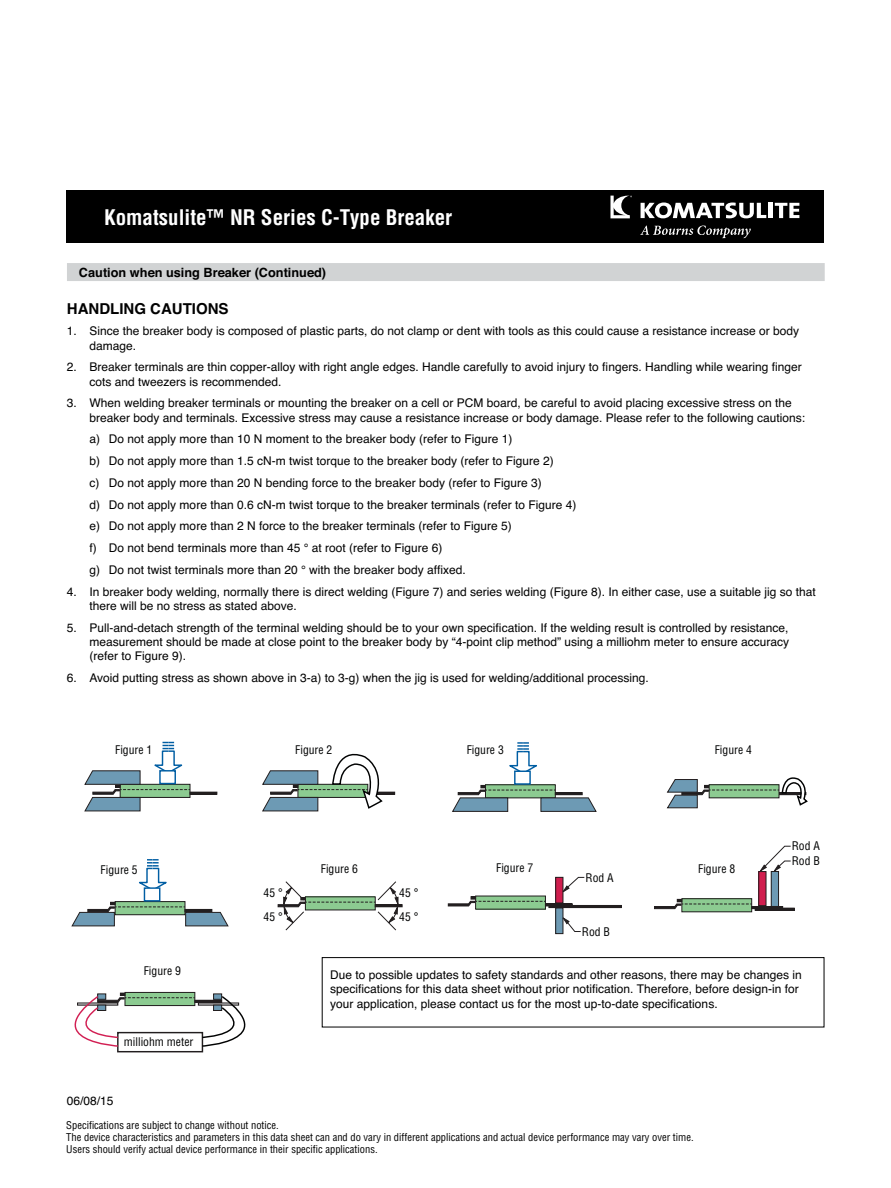
<style>
.page{position:relative;width:891px;height:1188px;background:#fff}
.page>*{position:absolute;margin:0;border:0;box-sizing:border-box;transform-origin:0 0}
.t1{font:700 condensed 22.5px "Helvetica";color:#fff}
.t2{font:700 condensed 21px "Helvetica";color:#fff}
.t3{font:700 15px "Helvetica";color:#000}
.t4{font:700 12.75px "Helvetica";color:#000}
.t5{font:12px/14.2px "Helvetica";color:#000}
.t6{font:condensed 11.7px/24.2px "Helvetica";color:#010202}
.t7{font:condensed 10.5px/12px "Helvetica";color:#000}
</style>
<div class="page">
<div style="left:67px;top:263px;width:758px;height:18px;background:#d1d3d4"></div>
<div style="left:125px;top:992px;width:70px;height:14px;border:1px solid #221e1f"></div>
<div style="left:194px;top:1000px;width:28px;height:3px;border:1px solid #221e1f"></div>
<div style="left:198px;top:1003px;width:41px;height:2px;border:1px solid #221e1f"></div>
<div style="left:213px;top:994px;width:9px;height:6px;border:1px solid #221e1f"></div>
<div style="left:485px;top:784px;width:71px;height:14px;border:1px solid #221e1f"></div>
<svg style="left:452px;top:785px;width:145px;height:27px"></svg>
<svg style="left:509px;top:742px;width:28px;height:29px"></svg>
<div style="left:514px;top:771px;width:17px;height:14px;border:1px solid #005ea3"></div>
<div style="left:190px;top:792px;width:27px;height:3px;border:1px solid #221e1f"></div>
<svg style="left:84px;top:742px;width:106px;height:70px"></svg>
<div style="left:160px;top:771px;width:15px;height:13px;background:#fff"></div>
<div style="left:159px;top:770px;width:17px;height:14px;border:1px solid #005ea3"></div>
<div style="left:682px;top:899px;width:70px;height:13px;background:#8ccb91"></div>
<div style="left:681px;top:898px;width:71px;height:14px;border:1px solid #221e1f"></div>
<div style="left:751px;top:906px;width:32px;height:3px;border:1px solid #221e1f"></div>
<div style="left:755px;top:908px;width:40px;height:3px;border:1px solid #221e1f"></div>
<svg style="left:654px;top:899px;width:98px;height:10px"></svg>
<div style="left:115px;top:901px;width:70px;height:14px;border:1px solid #221e1f"></div>
<svg style="left:71px;top:902px;width:158px;height:25px"></svg>
<svg style="left:139px;top:859px;width:28px;height:33px"></svg>
<div style="left:144px;top:888px;width:16px;height:13px;background:#fff"></div>
<div style="left:144px;top:887px;width:16px;height:15px;border:1px solid #005ea3"></div>
<div style="left:771px;top:872px;width:8px;height:34px;background:#6d9ab4"></div>
<div style="left:771px;top:871px;width:8px;height:36px;border:1px solid #221e1f"></div>
<div style="left:759px;top:872px;width:7px;height:34px;background:#d01e4e"></div>
<div style="left:758px;top:871px;width:8px;height:35px;border:1px solid #221e1f"></div>
<svg style="left:759px;top:845px;width:32px;height:27px"></svg>
<div style="left:476px;top:896px;width:69px;height:13px;background:#8ccb91"></div>
<div style="left:545px;top:903px;width:28px;height:3px;border:1px solid #221e1f"></div>
<div style="left:549px;top:905px;width:73px;height:3px;border:1px solid #221e1f"></div>
<svg style="left:448px;top:896px;width:97px;height:11px"></svg>
<div style="left:556px;top:908px;width:7px;height:26px;background:#6d9ab4"></div>
<div style="left:555px;top:908px;width:8px;height:26px;border:1px solid #221e1f"></div>
<div style="left:556px;top:877px;width:7px;height:26px;background:#d01e4e"></div>
<div style="left:555px;top:877px;width:8px;height:26px;border:1px solid #221e1f"></div>
<svg style="left:562px;top:877px;width:23px;height:16px"></svg>
<svg style="left:562px;top:917px;width:19px;height:15px"></svg>
<svg style="left:666px;top:777px;width:142px;height:32px"></svg>
<div style="left:367px;top:792px;width:28px;height:3px;border:1px solid #221e1f"></div>
<svg style="left:262px;top:753px;width:123px;height:59px"></svg>
<div style="left:375px;top:904px;width:28px;height:3px;border:1px solid #221e1f"></div>
<svg style="left:277px;top:881px;width:121px;height:50px"></svg>
<div style="left:117px;top:1032px;width:86px;height:20px;border:1px solid #221e1f"></div>
<svg style="left:74px;top:993px;width:121px;height:54px"></svg>
<svg style="left:201px;top:995px;width:45px;height:52px"></svg>
<div style="left:322px;top:957px;width:502px;height:70px;border:1px solid #000"></div>
<div style="left:67px;top:190px;width:757px;height:53px;background:#000"></div>
<svg style="left:610px;top:196px;width:189px;height:42px"></svg>
<h2 class="t2" style="left:104px;top:209px;width:350px">Komatsulite™ NR Series C-Type Breaker</h2>
<h1 class="t1" style="left:98px;top:219px;width:376px">MF-NSMF Series - PTC Resettable Fuses</h1>
<p class="t4" style="left:79px;top:267px;width:249px">Caution when using Breaker (Continued)</p>
<p class="t3" style="left:67px;top:303px;width:163px">HANDLING CAUTIONS</p>
<p class="t5" style="left:89px;top:325px;width:711px;text-indent:-22px">1. Since the breaker body is composed of plastic parts, do not clamp or dent with tools as this could cause a resistance increase or body damage.</p>
<p class="t5" style="left:89px;top:361px;width:714px;text-indent:-22px">2. Breaker terminals are thin copper-alloy with right angle edges. Handle carefully to avoid injury to fingers. Handling while wearing finger cots and tweezers is recommended.</p>
<p class="t5" style="left:89px;top:397px;width:717px;text-indent:-22px">3. When welding breaker terminals or mounting the breaker on a cell or PCM board, be careful to avoid placing excessive stress on the breaker body and terminals. Excessive stress may cause a resistance increase or body damage. Please refer to the following cautions:</p>
<p class="t5" style="left:89px;top:429px;width:489px;line-height:21.8px">a) Do not apply more than 10 N moment to the breaker body (refer to Figure 1)<br>b) Do not apply more than 1.5 cN-m twist torque to the breaker body (refer to Figure 2)<br>c) Do not apply more than 20 N bending force to the breaker body (refer to Figure 3)<br>d) Do not apply more than 0.6 cN-m twist torque to the breaker terminals (refer to Figure 4) e) Do not apply more than 2 N force to the breaker terminals (refer to Figure 5)<br>f) Do not bend terminals more than 45 ° at root (refer to Figure 6)<br>g) Do not twist terminals more than 20 ° with the breaker body affixed.</p>
<p class="t5" style="left:89px;top:585px;width:728px;text-indent:-22px">4. In breaker body welding, normally there is direct welding (Figure 7) and series welding (Figure 8). In either case, use a suitable jig so that there will be no stress as stated above.</p>
<p class="t5" style="left:89px;top:621px;width:701px;text-align:justify;text-indent:-22px">5. Pull-and-detach strength of the terminal welding should be to your own specification. If the welding result is controlled by resistance, measurement should be made at close point to the breaker body by “4-point clip method” using a milliohm meter to ensure accuracy (refer to Figure 9).</p>
<p class="t5" style="left:67px;top:672px;width:583px">6. Avoid putting stress as shown above in 3-a) to 3-g) when the jig is used for welding/additional processing.</p>
<p class="t6" style="left:115px;top:739px;width:39px">Figure 1</p>
<p class="t6" style="left:295px;top:738px;width:39px">Figure 2</p>
<p class="t6" style="left:467px;top:739px;width:39px">Figure 3</p>
<p class="t6" style="left:715px;top:738px;width:39px">Figure 4</p>
<p class="t6" style="left:101px;top:858px;width:39px">Figure 5</p>
<p class="t6" style="left:321px;top:858px;width:39px">Figure 6</p>
<p class="t6" style="left:496px;top:857px;width:39px">Figure 7</p>
<p class="t6" style="left:698px;top:858px;width:39px">Figure 8</p>
<p class="t6" style="left:586px;top:866px;width:30px">Rod A</p>
<p class="t6" style="left:264px;top:881px;width:21px">45 °<br>45 °</p>
<p class="t6" style="left:399px;top:881px;width:21px">45 °<br>45 °</p>
<p class="t6" style="left:582px;top:920px;width:30px">Rod B</p>
<p class="t6" style="left:792px;top:840px;width:30px;line-height:14.9px">Rod A<br>Rod B</p>
<p class="t6" style="left:144px;top:959px;width:39px">Figure 9</p>
<p class="t6" style="left:124px;top:1031px;width:71px">milliohm meter</p>
<p class="t5" style="left:330px;top:969px;width:473px">Due to possible updates to safety standards and other reasons, there may be changes in specifications for this data sheet without prior notification. Therefore, before design-in for your application, please contact us for the most up-to-date specifications.</p>
<p class="t5" style="left:67px;top:1095px;width:48px">06/08/15</p>
<p class="t7" style="left:66px;top:1120px;width:629px">Specifications are subject to change without notice.<br>The device characteristics and parameters in this data sheet can and do vary in different applications and actual device performance may vary over time.<br>Users should verify actual device performance in their specific applications.</p>
</div>
